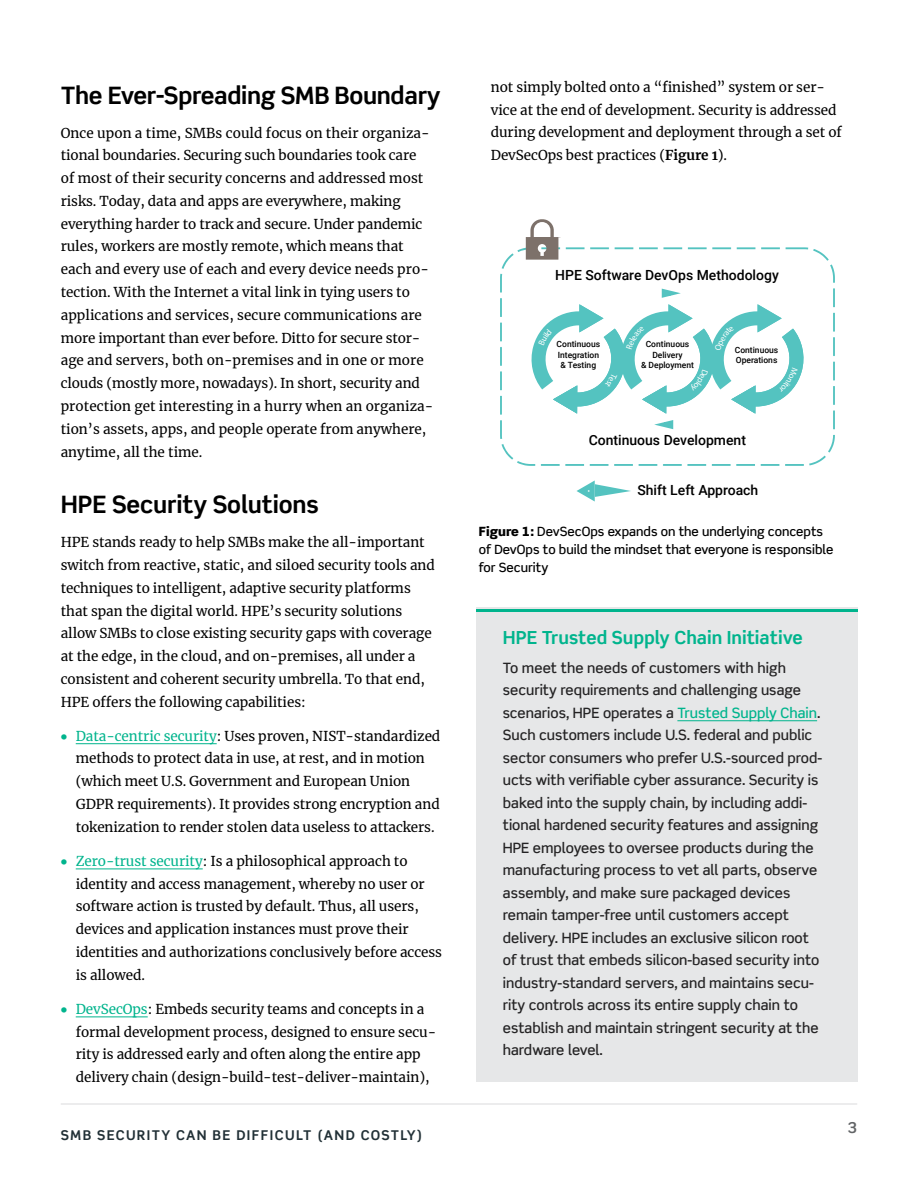
<style>
.page{position:relative;width:918px;height:1188px;background:#fff}
.page>*{position:absolute;margin:0;border:0;box-sizing:border-box;transform-origin:0 0}
.t1{font:700 24px "Scene Pro";letter-spacing:-.015em;color:#000}
.t2{font:700 18px "Scene Pro";color:#00b48d}
.t3{font:700 15px "Scene Pro";color:#626466}
.t4{font:500 14.25px/22.5px "Scene Pro";color:#242324}
.t5{font:500 13.95px "Roboto";color:#000}
.t6{font:13.5px/22.8px "Merriweather";letter-spacing:-.005em;color:#000}
.t7{font:700 13.5px "Scene Pro";letter-spacing:.1em;color:#213036}
.t8{font:500 12.75px/18px "Scene Pro";color:#000}
.t9{font:500 8.55px/10.4px "Roboto";color:#000;text-align:center}
.s1{font-family:"Scene Pro";font-weight:900;color:#00b48d}
.s2{color:#00b48d}
.s3{font-weight:700}
.s4{font-weight:900}
</style>
<div class="page">
<hr style="left:61px;top:1103px;width:796px;height:2px;background:#e6e7e8">
<hr style="left:76px;top:743px;width:141px;height:1px;background:#00b48d">
<hr style="left:76px;top:869px;width:127px;height:1px;background:#00b48d">
<hr style="left:76px;top:1017px;width:72px;height:1px;background:#00b48d">
<div style="left:476px;top:608px;width:381px;height:474px;background:#e6e7e8"></div>
<hr style="left:677px;top:720px;width:140px;height:1px;background:#00b48d">
<hr style="left:476px;top:609px;width:381px;height:3px;background:#00b48d">
<svg style="left:576px;top:480px;width:55px;height:22px"></svg>
<svg style="left:500px;top:247px;width:335px;height:219px"></svg>
<svg style="left:526px;top:219px;width:32px;height:41px"></svg>
<svg style="left:536px;top:286px;width:263px;height:146px"></svg>
<h1 class="t1" style="left:61px;top:80px;width:382px">The Ever-Spreading SMB Boundary</h1>
<p class="t6" style="left:61px;top:121px;width:374px">Once upon a time, SMBs could focus on their organiza&shy;tional boundaries. Securing such boundaries took care of most of their security concerns and addressed most risks. Today, data and apps are everywhere, making everything harder to track and secure. Under pandemic rules, workers are mostly remote, which means that each and every use of each and every device needs pro&shy;tection. With the Internet a vital link in tying users to applications and services, secure communications are more important than ever before. Ditto for secure stor&shy;age and servers, both on-premises and in one or more clouds (mostly more, nowadays). In short, security and protection get interesting in a hurry when an organiza&shy;tion’s assets, apps, and people operate from anywhere, anytime, all the time.</p>
<h1 class="t1" style="left:61px;top:490px;width:260px">HPE Security Solutions</h1>
<p class="t6" style="left:61px;top:530px;width:376px">HPE stands ready to help SMBs make the all-important switch from reactive, static, and siloed security tools and techniques to intelligent, adaptive security platforms that span the digital world. HPE’s security solutions allow SMBs to close existing security gaps with coverage at the edge, in the cloud, and on-premises, all under a consistent and coherent security umbrella. To that end, HPE offers the following capabilities:</p>
<p class="t6" style="left:76px;top:724px;width:366px;text-indent:-15px"><span class="s1">•</span> <span class="s2">Data-centric security</span>: Uses proven, NIST-standardized methods to protect data in use, at rest, and in motion (which meet U.S. Government and European Union GDPR requirements). It provides strong encryption and tokenization to render stolen data useless to attackers.</p>
<p class="t6" style="left:76px;top:849px;width:368px;text-indent:-15px"><span class="s1">•</span> <span class="s2">Zero-trust security</span>: Is a philosophical approach to identity and access management, whereby no user or software action is trusted by default. Thus, all users, devices and application instances must prove their identities and authorizations conclusively before access is allowed.</p>
<p class="t6" style="left:76px;top:997px;width:362px;text-indent:-15px"><span class="s1">•</span> <span class="s2">DevSecOps</span>: Embeds security teams and concepts in a formal development process, designed to ensure secu&shy;rity is addressed early and often along the entire app delivery chain (design-build-test-deliver-maintain),</p>
<p class="t7" style="left:61px;top:1127px;width:363px">SMB SECURITY CAN BE DIFFICULT (AND COSTLY)</p>
<p class="t6" style="left:491px;top:76px;width:353px">not simply bolted onto a “finished” system or ser&shy;vice at the end of development. Security is addressed during development and deployment through a set of DevSecOps best practices (<span class="s3">Figure 1</span>).</p>
<p class="t5" style="left:555px;top:265px;width:225px">HPE Software DevOps Methodology</p>
<p class="t9" style="left:557px;top:339px;width:45px">Continuous<br>Integration &amp; Testing</p>
<p class="t9" style="left:641px;top:339px;width:55px">Continuous<br>Delivery<br>&amp; Deployment</p>
<p class="t9" style="left:735px;top:344px;width:45px;text-align:left">Continuous<br>Operations</p>
<p class="t5" style="left:589px;top:431px;width:159px">Continuous Development</p>
<p class="t5" style="left:637px;top:480px;width:122px">Shift Left Approach</p>
<p class="t8" style="left:479px;top:523px;width:356px"><span class="s4">Figure 1:</span> DevSecOps expands on the underlying concepts of DevOps to build the mindset that everyone is responsible for Security</p>
<h2 class="t2" style="left:503px;top:626px;width:301px">HPE Trusted Supply Chain Initiative</h2>
<p class="t4" style="left:503px;top:656px;width:321px">To meet the needs of customers with high security requirements and challenging usage scenarios, HPE operates a <span class="s2">Trusted Supply Chain</span>.<br>Such customers include U.S. federal and public sector consumers who prefer U.S.-sourced prod&shy;ucts with verifiable cyber assurance. Security is baked into the supply chain, by including addi&shy;tional hardened security features and assigning HPE employees to oversee products during the manufacturing process to vet all parts, observe assembly, and make sure packaged devices remain tamper-free until customers accept delivery. HPE includes an exclusive silicon root of trust that embeds silicon-based security into industry-standard servers, and maintains secu&shy;rity controls across its entire supply chain to establish and maintain stringent security at the hardware level.</p>
<p class="t3" style="left:848px;top:1118px;width:11px">3</p>
</div>
